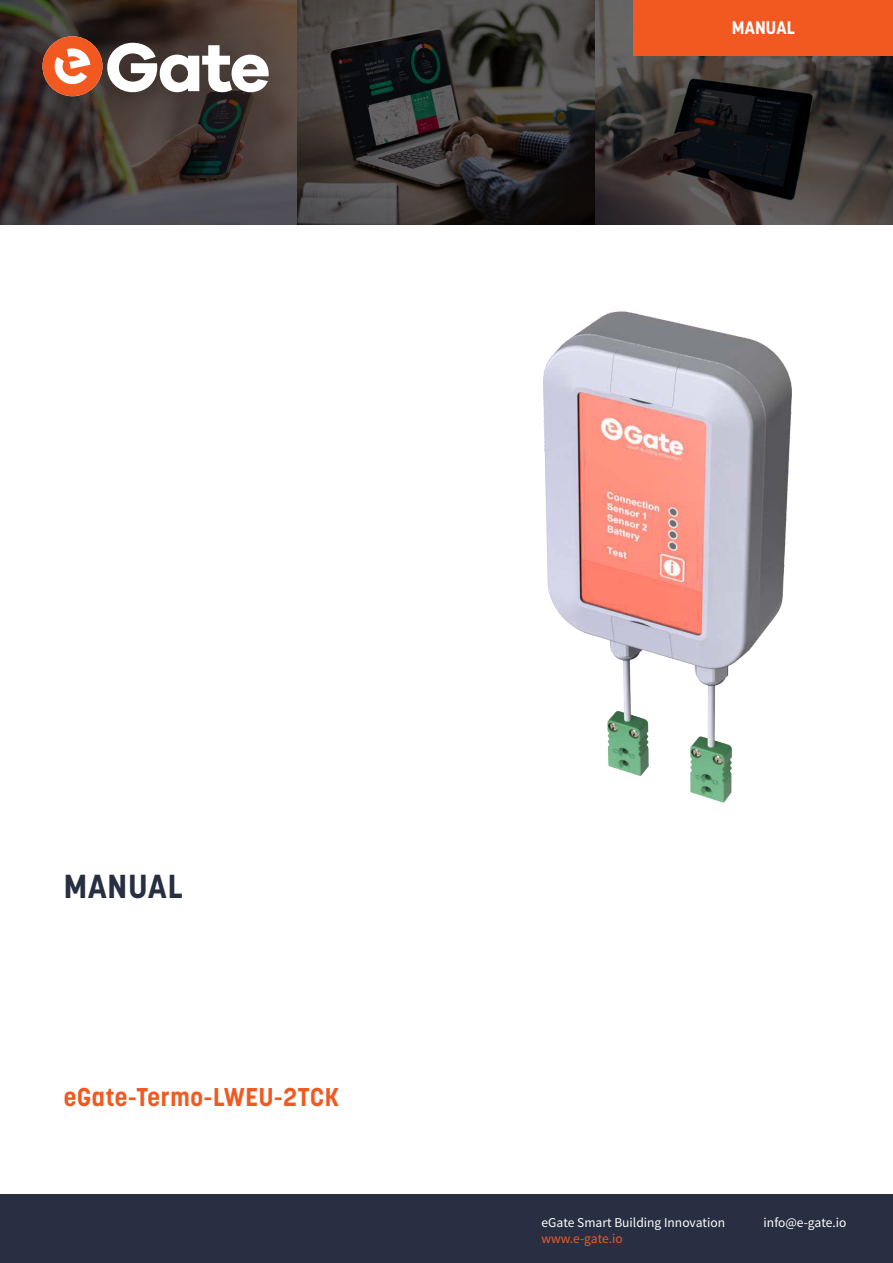
<style>
.page{position:relative;width:893px;height:1263px;background:#fff}
.page>*{position:absolute;margin:0;border:0;box-sizing:border-box;transform-origin:0 0}
.t1{font:700 33px "Korolev";letter-spacing:.03em;color:#282f42}
.t2{font:700 25.5px "Korolev";letter-spacing:.03em;color:#f15921}
.t3{font:700 18px "Korolev";letter-spacing:.01em;color:#fff}
.t4{font:13.5px "Source Sans Pro";color:#fff}
.t5{font:13.5px "Source Sans Pro";color:#f15921}
</style>
<div class="page">
<svg style="left:0;top:0;width:893px;height:225px;background:#383534"></svg>
<svg style="left:0;top:0;width:336px;height:166px;background:#3f3530"></svg>
<svg style="left:43px;top:36px;width:226px;height:60px"></svg>
<div style="left:634px;top:0;width:259px;height:55px;background:#f15921"></div>
<div style="left:0;top:1195px;width:893px;height:68px;background:#282f42"></div>
<img style="left:543px;top:311px;width:249px;height:492px">
<h3 class="t3" style="left:732px;top:17px;width:64px">MANUAL</h3>
<h1 class="t1" style="left:64px;top:866px;width:120px">MANUAL</h1>
<h2 class="t2" style="left:64px;top:1080px;width:277px">eGate-Termo-LWEU-2TCK</h2>
<p class="t4" style="left:541px;top:1214px;width:185px">eGate Smart Building Innovation</p>
<p class="t5" style="left:541px;top:1230px;width:83px">www.e-gate.io</p>
<p class="t4" style="left:764px;top:1214px;width:84px">info@e-gate.io</p>
</div>
